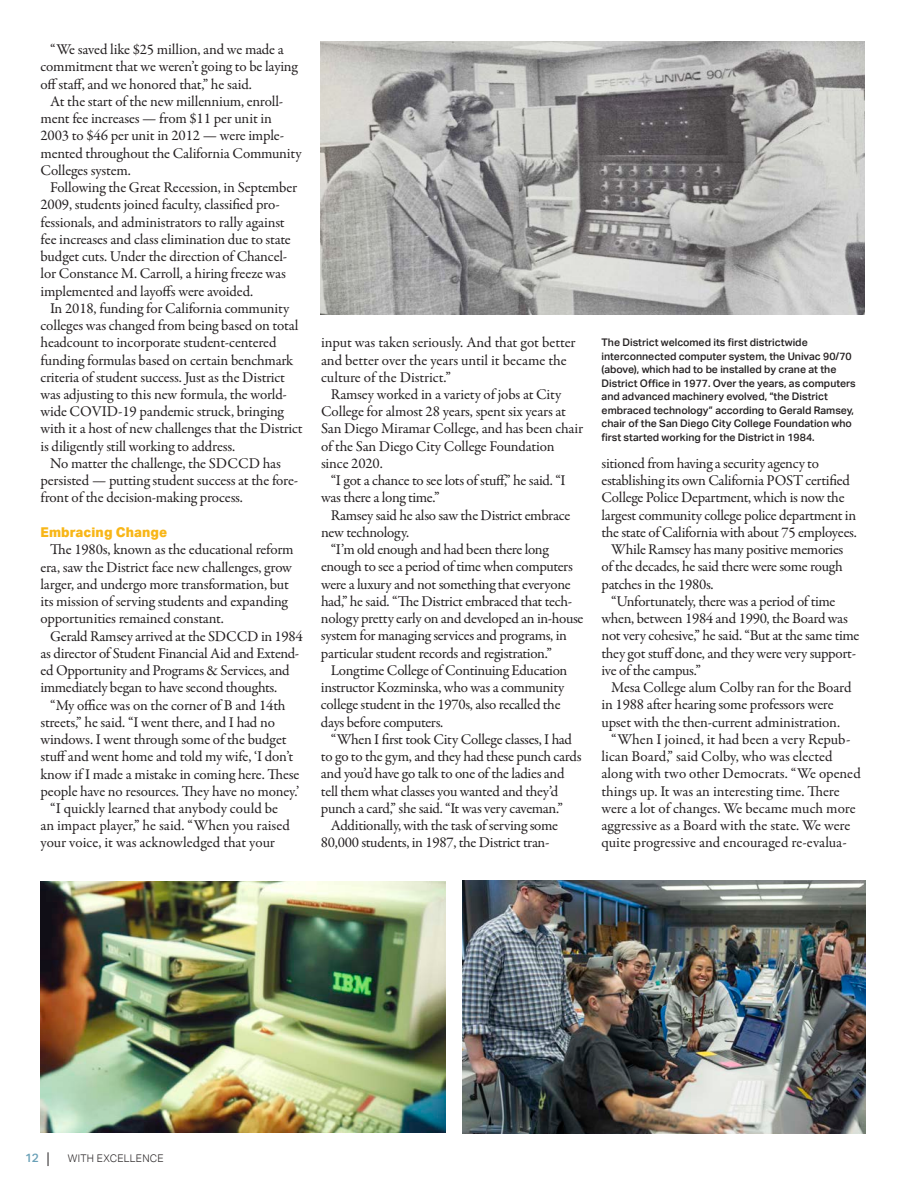
<style>
.page{position:relative;width:918px;height:1188px;background:#fff}
.page>*{position:absolute;margin:0;border:0;box-sizing:border-box;transform-origin:0 0}
.t1{font:15px/17.2px "Garamond Premr Pro";letter-spacing:-.015em;color:#231f20}
.t2{font:800 13.5px "Aktiv Grotesk";letter-spacing:.01em;color:#f8b617}
.t3{font:500 12px "Aktiv Grotesk";color:#69a0b7}
.t4{font:500 10.5px/13.5px "Aktiv Grotesk";color:#231f20}
.t5{font:300 10.5px "Aktiv Grotesk";letter-spacing:.025em;color:#231f20}
</style>
<div class="page">
<svg style="left:48px;top:1152px;width:1px;height:14px"></svg>
<img style="left:320px;top:41px;width:545px;height:273px">
<img style="left:40px;top:881px;width:406px;height:252px">
<img style="left:462px;top:880px;width:403px;height:253px">
<p class="t1" style="left:40px;top:41px;width:259px;text-indent:10px">“We saved like $25 million, and we made a commitment that we weren’t going to be laying off staff, and we honored that,” he said.</p>
<p class="t1" style="left:40px;top:93px;width:263px;text-indent:10px">At the start of the new millennium, enroll&shy;ment fee increases — from $11 per unit in 2003 to $46 per unit in 2012 — were imple&shy;mented throughout the California Community Colleges system.</p>
<p class="t1" style="left:40px;top:179px;width:258px;text-indent:10px">Following the Great Recession, in September 2009, students joined faculty, classified pro&shy;fessionals, and administrators to rally against fee increases and class elimination due to state budget cuts. Under the direction of Chancel&shy;lor Constance M. Carroll, a hiring freeze was implemented and layoffs were avoided.</p>
<p class="t1" style="left:40px;top:300px;width:264px;text-indent:10px">In 2018, funding for California community colleges was changed from being based on total headcount to incorporate student-centered funding formulas based on certain benchmark criteria of student success. Just as the District was adjusting to this new formula, the world&shy;wide COVID-19 pandemic struck, bringing with it a host of new challenges that the District is diligently still working to address.</p>
<p class="t1" style="left:40px;top:455px;width:259px;text-indent:10px">No matter the challenge, the SDCCD has persisted — putting student success at the fore&shy;front of the decision-making process.</p>
<p class="t2" style="left:40px;top:524px;width:128px">Embracing Change</p>
<p class="t1" style="left:40px;top:541px;width:255px;text-indent:10px">The 1980s, known as the educational reform era, saw the District face new challenges, grow larger, and undergo more transformation, but its mission of serving students and expanding opportunities remained constant.</p>
<p class="t1" style="left:40px;top:628px;width:264px;text-indent:10px">Gerald Ramsey arrived at the SDCCD in 1984 as director of Student Financial Aid and Extend&shy;ed Opportunity and Programs &amp; Services, and immediately began to have second thoughts.</p>
<p class="t1" style="left:40px;top:697px;width:260px;text-indent:10px">“My office was on the corner of B and 14th streets,” he said. “I went there, and I had no windows. I went through some of the budget stuff and went home and told my wife, ‘I don’t know if I made a mistake in coming here. These people have no resources. They have no money.’</p>
<p class="t1" style="left:40px;top:800px;width:251px;text-indent:10px">“I quickly learned that anybody could be an impact player,” he said. “When you raised your voice, it was acknowledged that your</p>
<p class="t1" style="left:321px;top:334px;width:256px">input was taken seriously. And that got better and better over the years until it became the culture of the District.”</p>
<p class="t1" style="left:321px;top:386px;width:264px;text-indent:10px">Ramsey worked in a variety of jobs at City College for almost 28 years, spent six years at San Diego Miramar College, and has been chair of the San Diego City College Foundation since 2020.</p>
<p class="t1" style="left:321px;top:472px;width:246px;text-indent:10px">“I got a chance to see lots of stuff,” he said. “I was there a long time.”</p>
<p class="t1" style="left:321px;top:507px;width:251px;text-indent:10px">Ramsey said he also saw the District embrace new technology.</p>
<p class="t1" style="left:321px;top:541px;width:264px;text-indent:10px">“I’m old enough and had been there long enough to see a period of time when computers were a luxury and not something that everyone had,” he said. “The District embraced that tech&shy;nology pretty early on and developed an in-house system for managing services and programs, in particular student records and registration.”</p>
<p class="t1" style="left:321px;top:662px;width:248px;text-indent:10px">Longtime College of Continuing Education instructor Kozminska, who was a community college student in the 1970s, also recalled the days before computers.</p>
<p class="t1" style="left:321px;top:731px;width:262px;text-indent:10px">“When I first took City College classes, I had to go to the gym, and they had these punch cards and you’d have go talk to one of the ladies and tell them what classes you wanted and they’d punch a card,” she said. “It was very caveman.”</p>
<p class="t1" style="left:321px;top:817px;width:239px;text-indent:10px">Additionally, with the task of serving some<br>80,000 students, in 1987, the District tran-</p>
<p class="t4" style="left:602px;top:336px;width:256px">The District welcomed its first districtwide interconnected computer system, the Univac 90/70 (above), which had to be installed by crane at the District Office in 1977. Over the years, as computers and advanced machinery evolved, “the District embraced technology” according to Gerald Ramsey, chair of the San Diego City College Foundation who first started working for the District in 1984.</p>
<p class="t1" style="left:602px;top:455px;width:257px">sitioned from having a security agency to establishing its own California POST certified College Police Department, which is now the largest community college police department in the state of California with about 75 employees.</p>
<p class="t1" style="left:602px;top:541px;width:243px;text-align:justify;text-indent:10px">While Ramsey has many positive memories of the decades, he said there were some rough patches in the 1980s.</p>
<p class="t1" style="left:602px;top:593px;width:259px;text-indent:10px">“Unfortunately, there was a period of time when, between 1984 and 1990, the Board was not very cohesive,” he said. “But at the same time they got stuff done, and they were very support&shy;ive of the campus.”</p>
<p class="t1" style="left:602px;top:679px;width:252px;text-indent:10px">Mesa College alum Colby ran for the Board in 1988 after hearing some professors were upset with the then-current administration.</p>
<p class="t1" style="left:602px;top:731px;width:261px;text-indent:10px">“When I joined, it had been a very Repub&shy;lican Board,” said Colby, who was elected along with two other Democrats. “We opened things up. It was an interesting time. There were a lot of changes. We became much more aggressive as a Board with the state. We were quite progressive and encouraged re-evalua-</p>
<p class="t3" style="left:25px;top:1151px;width:15px">12</p>
<p class="t5" style="left:68px;top:1152px;width:97px">WITH EXCELLENCE</p>
</div>
